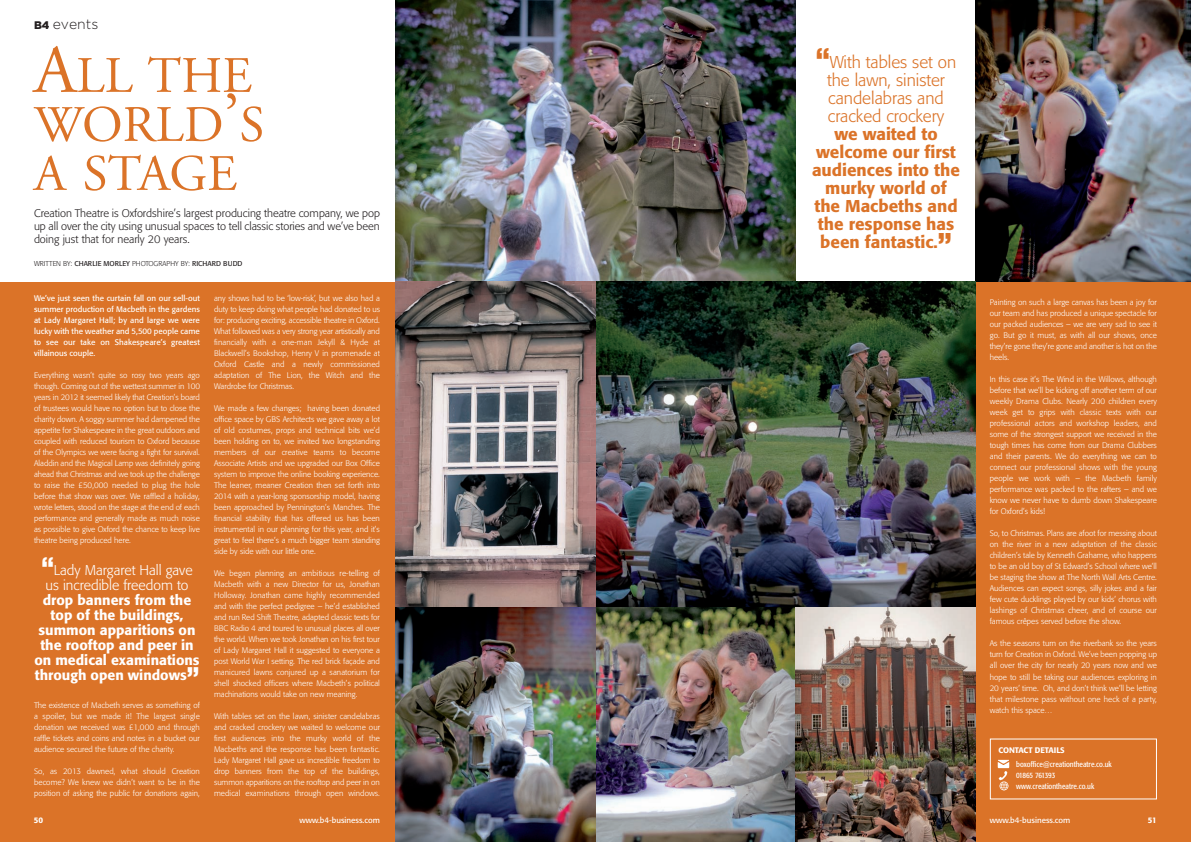
<style>
.page{position:relative;width:1191px;height:842px;background:#fff}
.page>*{position:absolute;margin:0;border:0;box-sizing:border-box;transform-origin:0 0}
.t1{font:51px/49px "Adobe Garamond Pro";color:#db7328}
.t2{font:500 17px/18px "Formata";color:#db7328;text-align:center}
.t3{font:300 17px/18px "Formata";color:#db7328;text-align:center}
.t4{font:500 14px/15px "Formata";color:#fff;text-align:center}
.t5{font:300 14px/15px "Formata";color:#fff;text-align:center}
.t6{font:300 14px "Gotham";color:#231f20}
.t7{font:300 11px/13px "Formata";color:#231f20;text-align:justify}
.t8{font:300 8px/11px "Formata";color:#fff;text-align:justify}
.t9{font:8px/11px "Formata";color:#fff;text-align:justify}
.t10{font:condensed 8px/11px "Formata";color:#fff}
.t11{font:500 8px "Formata";letter-spacing:-.02em;color:#fff}
.t12{font:300 7px "Formata";color:#231f20}
.s1{font-weight:900;font-size:11px}
.s2{font-size:68px}
.s3{font-weight:400}
.s4{font-family:"Helvetica Neue";font-weight:900;font-stretch:expanded;font-size:25px}
.s5{font-family:"Helvetica Neue";font-weight:900;font-stretch:expanded;font-size:28px}
</style>
<div class="page">
<div style="left:0;top:282px;width:1191px;height:560px;background:#db7328"></div>
<img style="left:975px;top:0;width:216px;height:282px">
<img style="left:395px;top:282px;width:580px;height:560px">
<svg style="left:997px;top:760px;width:13px;height:31px"></svg>
<img style="left:395px;top:0;width:401px;height:282px">
<h3 class="t6" style="left:34px;top:17px;width:66px"><span class="s1">B4</span> events</h3>
<h1 class="t1" style="left:34px;top:56px;width:232px"><span class="s2">A</span>LL THE<br>WORLD<span class="s2">’</span>S<br>A STAGE</h1>
<h3 class="t7" style="left:34px;top:208px;width:347px">Creation Theatre is Oxfordshire’s largest producing theatre company, we pop up all over the city using unusual spaces to tell classic stories and we’ve been doing just that for nearly 20 years.</h3>
<p class="t12" style="left:34px;top:261px;width:210px">WRITTEN BY: <span class="s3">CHARLIE MORLEY</span> PHOTOGRAPHY BY: <span class="s3">RICHARD BUDD</span></p>
<p class="t9" style="left:34px;top:294px;width:167px">We’ve just seen the curtain fall on our sell-out summer production of Macbeth in the gardens at Lady Margaret Hall; by and large we were lucky with the weather and 5,500 people came to see our take on Shakespeare’s greatest villainous couple.</p>
<p class="t8" style="left:34px;top:371px;width:167px">Everything wasn’t quite so rosy two years ago though. Coming out of the wettest summer in 100 years in 2012 it seemed likely that Creation’s board of trustees would have no option but to close the charity down. A soggy summer had dampened the appetite for Shakespeare in the great outdoors and coupled with reduced tourism to Oxford because of the Olympics we were facing a fight for survival.<br>Aladdin and the Magical Lamp was definitely going ahead that Christmas and we took up the challenge to raise the £50,000 needed to plug the hole before that show was over. We raffled a holiday, wrote letters, stood on the stage at the end of each performance and generally made as much noise as possible to give Oxford the chance to keep live theatre being produced here.</p>
<h3 class="t5" style="left:41px;top:563px;width:153px"><span class="s4">“</span>Lady Margaret Hall gave us incredible freedom to</h3>
<h3 class="t4" style="left:34px;top:593px;width:167px">drop banners from the top of the buildings, summon apparitions on the rooftop and peer in on medical examinations through open windows<span class="s4">”</span></h3>
<p class="t8" style="left:34px;top:701px;width:167px">The existence of Macbeth serves as something of a spoiler, but we made it! The largest single donation we received was £1,000 and through raffle tickets and coins and notes in a bucket our audience secured the future of the charity.</p>
<p class="t8" style="left:34px;top:767px;width:167px">So, as 2013 dawned, what should Creation become? We knew we didn’t want to be in the position of asking the public for donations again,</p>
<p class="t8" style="left:214px;top:293px;width:167px">any shows had to be ‘low-risk’, but we also had a duty to keep doing what people had donated to us for: producing exciting, accessible theatre in Oxford.<br>What followed was a very strong year artistically and financially with a one-man Jekyll &amp; Hyde at Blackwell’s Bookshop, Henry V in promenade at Oxford Castle and a newly commissioned adaptation of The Lion, the Witch and the Wardrobe for Christmas.</p>
<p class="t8" style="left:214px;top:403px;width:167px">We made a few changes; having been donated office space by GBS Architects we gave away a lot of old costumes, props and technical bits we’d been holding on to, we invited two longstanding members of our creative teams to become Associate Artists and we upgraded our Box Office system to improve the online booking experience.<br>The leaner, meaner Creation then set forth into 2014 with a year-long sponsorship model, having been approached by Pennington’s Manches. The financial stability that has offered us has been instrumental in our planning for this year, and it’s great to feel there’s a much bigger team standing side by side with our little one.</p>
<p class="t8" style="left:214px;top:568px;width:167px">We began planning an ambitious re-telling of Macbeth with a new Director for us, Jonathan Holloway. Jonathan came highly recommended and with the perfect pedigree – he’d established and run Red Shift Theatre, adapted classic texts for BBC Radio 4 and toured to unusual places all over the world. When we took Jonathan on his first tour of Lady Margaret Hall it suggested to everyone a post World War I setting. The red brick façade and manicured lawns conjured up a sanatorium for shell shocked officers where Macbeth’s political machinations would take on new meaning.</p>
<p class="t8" style="left:214px;top:711px;width:167px">With tables set on the lawn, sinister candelabras and cracked crockery we waited to welcome our first audiences into the murky world of the Macbeths and the response has been fantastic.<br>Lady Margaret Hall gave us incredible freedom to drop banners from the top of the buildings, summon apparitions on the rooftop and peer in on medical examinations through open windows.</p>
<h2 class="t3" style="left:816px;top:54px;width:142px"><span class="s5">“</span>With tables set on the lawn, sinister candelabras and cracked crockery</h2>
<h2 class="t2" style="left:812px;top:126px;width:149px">we waited to welcome our first audiences into the murky world of the Macbeths and the response has been fantastic.<span class="s5">”</span></h2>
<p class="t8" style="left:989px;top:298px;width:169px">Painting on such a large canvas has been a joy for our team and has produced a unique spectacle for our packed audiences – we are very sad to see it go. But go it must, as with all our shows, once they’re gone they’re gone and another is hot on the heels.</p>
<p class="t8" style="left:989px;top:375px;width:169px">In this case it’s The Wind in the Willows, although before that we’ll be kicking off another term of our weekly Drama Clubs. Nearly 200 children every week get to grips with classic texts with our professional actors and workshop leaders, and some of the strongest support we received in the tough times has come from our Drama Clubbers and their parents. We do everything we can to connect our professional shows with the young people we work with – the Macbeth family performance was packed to the rafters – and we know we never have to dumb down Shakespeare for Oxford’s kids!</p>
<p class="t8" style="left:989px;top:529px;width:169px">So, to Christmas. Plans are afoot for messing about on the river in a new adaptation of the classic children’s tale by Kenneth Grahame, who happens to be an old boy of St Edward’s School where we’ll be staging the show at The North Wall Arts Centre.<br>Audiences can expect songs, silly jokes and a fair few cute ducklings played by our kids’ chorus with lashings of Christmas cheer, and of course our famous crêpes served before the show.</p>
<p class="t8" style="left:989px;top:639px;width:169px">As the seasons turn on the riverbank so the years turn for Creation in Oxford. We’ve been popping up all over the city for nearly 20 years now and we hope to still be taking our audiences exploring in 20 years’ time. Oh, and don’t think we’ll be letting that milestone pass without one heck of a party, watch this space…</p>
<p class="t11" style="left:998px;top:747px;width:68px">CONTACT DETAILS</p>
<p class="t10" style="left:1016px;top:759px;width:97px">boxoffice@creationtheatre.co.uk<br>01865 761393 www.creationtheatre.co.uk</p>
<p class="t11" style="left:34px;top:817px;width:11px">50</p>
<p class="t9" style="left:299px;top:815px;width:82px">www.b4-business.com</p>
<p class="t9" style="left:989px;top:815px;width:82px">www.b4-business.com</p>
<p class="t11" style="left:1147px;top:817px;width:11px">51</p>
</div>
